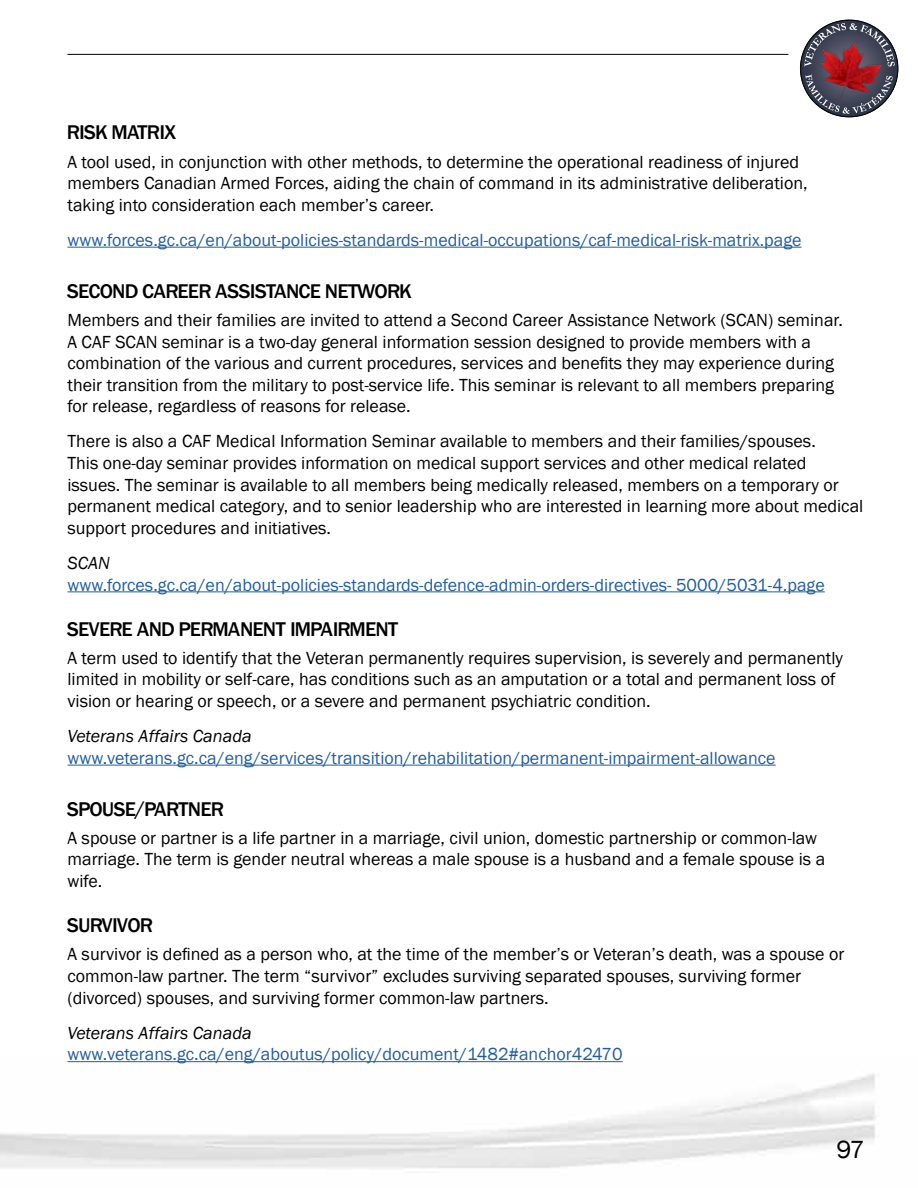
<style>
.page{position:relative;width:918px;height:1188px;background:#fff}
.page>*{position:absolute;margin:0;border:0;box-sizing:border-box;transform-origin:0 0}
.t1{font:25.5px "Franklin Gothic";color:#000}
.t2{font:500 19.5px "Franklin Gothic New";color:#000}
.t3{font:18px/21.6px "Franklin Gothic";color:#000}
.t4{font:18px "Franklin Gothic";color:#215e9e}
.t5{font:italic 18px "Franklin Gothic";color:#000}
</style>
<div class="page">
<hr style="left:68px;top:54px;width:720px;height:1px;background:#000">
<svg style="left:800px;top:20px;width:98px;height:97px"></svg>
<img style="left:819px;top:41px;width:64px;height:61px">
<hr style="left:68px;top:247px;width:734px;height:1px;background:#215e9e">
<hr style="left:68px;top:591px;width:757px;height:1px;background:#215e9e">
<hr style="left:68px;top:765px;width:708px;height:1px;background:#215e9e">
<hr style="left:68px;top:1061px;width:555px;height:1px;background:#215e9e">
<p class="t2" style="left:68px;top:121px;width:110px">RISK MATRIX</p>
<p class="t3" style="left:68px;top:151px;width:742px">A tool used, in conjunction with other methods, to determine the operational readiness of injured members Canadian Armed Forces, aiding the chain of command in its administrative deliberation, taking into consideration each member’s career.</p>
<p class="t4" style="left:68px;top:229px;width:736px">www.forces.gc.ca/en/about-policies-standards-medical-occupations/caf-medical-risk-matrix.page</p>
<p class="t2" style="left:68px;top:280px;width:345px">SECOND CAREER ASSISTANCE NETWORK</p>
<p class="t3" style="left:68px;top:310px;width:777px">Members and their families are invited to attend a Second Career Assistance Network (SCAN) seminar.<br>A CAF SCAN seminar is a two-day general information session designed to provide members with a combination of the various and current procedures, services and benefits they may experience during their transition from the military to post-service life. This seminar is relevant to all members preparing for release, regardless of reasons for release.</p>
<p class="t3" style="left:68px;top:431px;width:797px">There is also a CAF Medical Information Seminar available to members and their families/spouses.<br>This one-day seminar provides information on medical support services and other medical related issues. The seminar is available to all members being medically released, members on a temporary or permanent medical category, and to senior leadership who are interested in learning more about medical support procedures and initiatives.</p>
<p class="t5" style="left:68px;top:552px;width:44px">SCAN</p>
<p class="t4" style="left:68px;top:573px;width:759px">www.forces.gc.ca/en/about-policies-standards-defence-admin-orders-directives- 5000/5031-4.page</p>
<p class="t2" style="left:68px;top:618px;width:332px">SEVERE AND PERMANENT IMPAIRMENT</p>
<p class="t3" style="left:68px;top:647px;width:777px">A term used to identify that the Veteran permanently requires supervision, is severely and permanently limited in mobility or self-care, has conditions such as an amputation or a total and permanent loss of vision or hearing or speech, or a severe and permanent psychiatric condition.</p>
<p class="t5" style="left:68px;top:725px;width:186px">Veterans Affairs Canada</p>
<p class="t4" style="left:68px;top:747px;width:710px">www.veterans.gc.ca/eng/services/transition/rehabilitation/permanent-impairment-allowance</p>
<p class="t2" style="left:68px;top:798px;width:158px">SPOUSE/PARTNER</p>
<p class="t3" style="left:68px;top:827px;width:759px">A spouse or partner is a life partner in a marriage, civil union, domestic partnership or common-law marriage. The term is gender neutral whereas a male spouse is a husband and a female spouse is a wife.</p>
<p class="t2" style="left:68px;top:914px;width:87px">SURVIVOR</p>
<p class="t3" style="left:68px;top:944px;width:778px">A survivor is defined as a person who, at the time of the member’s or Veteran’s death, was a spouse or common-law partner. The term “survivor” excludes surviving separated spouses, surviving former (divorced) spouses, and surviving former common-law partners.</p>
<p class="t5" style="left:68px;top:1021px;width:186px">Veterans Affairs Canada</p>
<p class="t4" style="left:68px;top:1043px;width:557px">www.veterans.gc.ca/eng/aboutus/policy/document/1482#anchor42470</p>
<h1 class="t1" style="left:837px;top:1134px;width:30px">97</h1>
</div>
